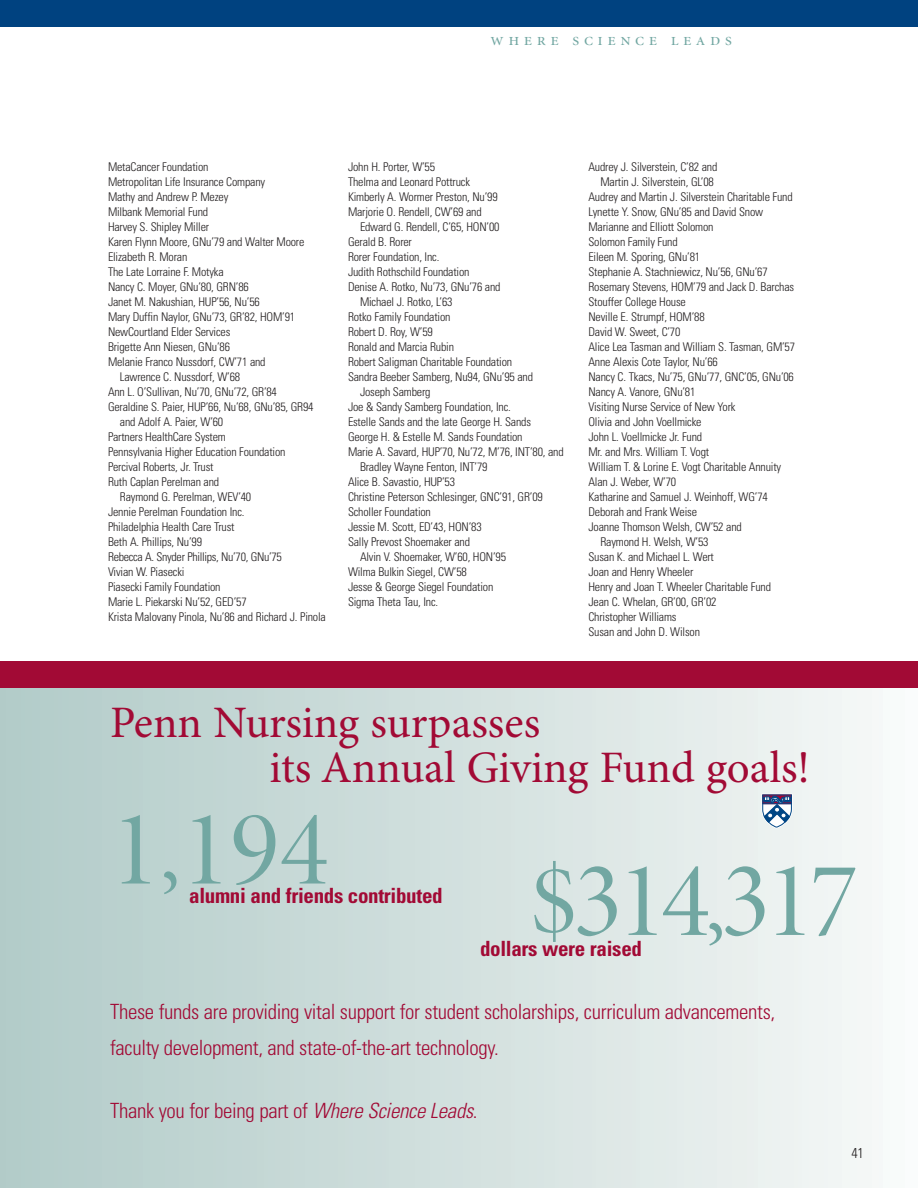
<style>
.page{position:relative;width:918px;height:1188px;background:#fff}
.page>*{position:absolute;margin:0;border:0;box-sizing:border-box;transform-origin:0 0}
.t1{font:108px "Minion Pro Disp";letter-spacing:-.05em;color:#72a7a2}
.t2{font:45px/45px "Minion Pro";color:#a20a35}
.t3{font:300 condensed 21px/36px "Univers";letter-spacing:-.015em;color:#a20a35}
.t4{font:700 condensed 21px "Univers";letter-spacing:-.015em;color:#a20a35}
.t5{font:18px "Minion Exp Display";letter-spacing:.25em;color:#72a7a2}
.t6{font:300 condensed 14.25px "Univers";color:#231f20}
.t7{font:300 condensed 12px/15px "Univers";letter-spacing:-.015em;color:#231f20}
.s1{font-style:italic}
</style>
<div class="page">
<div style="left:0;top:679px;width:918px;height:509px;background:linear-gradient(to right,#b0cac7,#f7f9f8)"></div>
<div style="left:0;top:0;width:918px;height:27px;background:#004280"></div>
<div style="left:0;top:662px;width:918px;height:26px;background:#a20a35"></div>
<svg style="left:761px;top:794px;width:32px;height:34px"></svg>
<h3 class="t5" style="left:491px;top:28px;width:243px">where science leads</h3>
<p class="t7" style="left:108px;top:160px;width:102px">MetaCancer Foundation</p>
<p class="t7" style="left:108px;top:175px;width:159px">Metropolitan Life Insurance Company</p>
<p class="t7" style="left:108px;top:190px;width:122px">Mathy and Andrew P. Mezey</p>
<p class="t7" style="left:108px;top:205px;width:102px">Milbank Memorial Fund</p>
<p class="t7" style="left:108px;top:220px;width:103px">Harvey S. Shipley Miller</p>
<p class="t7" style="left:108px;top:235px;width:198px">Karen Flynn Moore, GNu’79 and Walter Moore</p>
<p class="t7" style="left:108px;top:250px;width:81px">Elizabeth R. Moran</p>
<p class="t7" style="left:108px;top:265px;width:117px">The Late Lorraine F. Motyka</p>
<p class="t7" style="left:108px;top:280px;width:142px">Nancy C. Moyer, GNu’80, GRN’86</p>
<p class="t7" style="left:108px;top:295px;width:153px">Janet M. Nakushian, HUP’56, Nu’56</p>
<p class="t7" style="left:108px;top:310px;width:189px">Mary Duffin Naylor, GNu’73, GR’82, HOM’91</p>
<p class="t7" style="left:108px;top:325px;width:124px">NewCourtland Elder Services</p>
<p class="t7" style="left:108px;top:340px;width:124px">Brigette Ann Niesen, GNu’86</p>
<p class="t7" style="left:108px;top:355px;width:159px">Melanie Franco Nussdorf, CW’71 and</p>
<p class="t7" style="left:120px;top:370px;width:122px">Lawrence C. Nussdorf, W’68</p>
<p class="t7" style="left:108px;top:385px;width:170px">Ann L. O’Sullivan, Nu’70, GNu’72, GR’84</p>
<p class="t7" style="left:108px;top:400px;width:207px">Geraldine S. Paier, HUP’66, Nu’68, GNu’85, GR94</p>
<p class="t7" style="left:120px;top:415px;width:105px">and Adolf A. Paier, W’60</p>
<p class="t7" style="left:108px;top:430px;width:119px">Partners HealthCare System</p>
<p class="t7" style="left:108px;top:445px;width:179px">Pennsylvania Higher Education Foundation</p>
<p class="t7" style="left:108px;top:460px;width:107px">Percival Roberts, Jr. Trust</p>
<p class="t7" style="left:108px;top:475px;width:113px">Ruth Caplan Perelman and</p>
<p class="t7" style="left:120px;top:490px;width:133px">Raymond G. Perelman, WEV’40</p>
<p class="t7" style="left:108px;top:505px;width:138px">Jennie Perelman Foundation Inc.</p>
<p class="t7" style="left:108px;top:520px;width:128px">Philadelphia Health Care Trust</p>
<p class="t7" style="left:108px;top:535px;width:96px">Beth A. Phillips, Nu’99</p>
<p class="t7" style="left:108px;top:550px;width:175px">Rebecca A. Snyder Phillips, Nu’70, GNu’75</p>
<p class="t7" style="left:108px;top:565px;width:78px">Vivian W. Piasecki</p>
<p class="t7" style="left:108px;top:580px;width:114px">Piasecki Family Foundation</p>
<p class="t7" style="left:108px;top:595px;width:140px">Marie L. Piekarski Nu’52, GED’57</p>
<p class="t7" style="left:108px;top:610px;width:219px">Krista Malovany Pinola, Nu’86 and Richard J. Pinola</p>
<p class="t7" style="left:348px;top:161px;width:151px">John H. Porter, W’55<br>Thelma and Leonard Pottruck<br>Kimberly A. Wormer Preston, Nu’99<br>Marjorie O. Rendell, CW’69 and</p>
<p class="t7" style="left:360px;top:221px;width:141px">Edward G. Rendell, C’65, HON’00</p>
<p class="t7" style="left:348px;top:236px;width:65px">Gerald B. Rorer</p>
<p class="t7" style="left:348px;top:251px;width:93px">Rorer Foundation, Inc.</p>
<p class="t7" style="left:348px;top:266px;width:123px">Judith Rothschild Foundation</p>
<p class="t7" style="left:348px;top:281px;width:154px">Denise A. Rotko, Nu’73, GNu’76 and</p>
<p class="t7" style="left:360px;top:296px;width:94px">Michael J. Rotko, L’63</p>
<p class="t7" style="left:348px;top:311px;width:104px">Rotko Family Foundation</p>
<p class="t7" style="left:348px;top:326px;width:86px">Robert D. Roy, W’59</p>
<p class="t7" style="left:348px;top:341px;width:108px">Ronald and Marcia Rubin</p>
<p class="t7" style="left:348px;top:356px;width:166px">Robert Saligman Charitable Foundation</p>
<p class="t7" style="left:348px;top:371px;width:187px">Sandra Beeber Samberg, Nu94, GNu’95 and</p>
<p class="t7" style="left:360px;top:386px;width:72px">Joseph Samberg</p>
<p class="t7" style="left:348px;top:401px;width:164px">Joe &amp; Sandy Samberg Foundation, Inc.</p>
<p class="t7" style="left:348px;top:416px;width:185px">Estelle Sands and the late George H. Sands</p>
<p class="t7" style="left:348px;top:431px;width:176px">George H. &amp; Estelle M. Sands Foundation</p>
<p class="t7" style="left:348px;top:446px;width:217px">Marie A. Savard, HUP’70, Nu’72, M’76, INT’80, and</p>
<p class="t7" style="left:360px;top:461px;width:129px">Bradley Wayne Fenton, INT’79</p>
<p class="t7" style="left:348px;top:476px;width:109px">Alice B. Savastio, HUP’53</p>
<p class="t7" style="left:348px;top:491px;width:196px">Christine Peterson Schlesinger, GNC’91, GR’09</p>
<p class="t7" style="left:348px;top:506px;width:84px">Scholler Foundation</p>
<p class="t7" style="left:348px;top:521px;width:135px">Jessie M. Scott, ED’43, HON’83</p>
<p class="t7" style="left:348px;top:536px;width:124px">Sally Prevost Shoemaker and</p>
<p class="t7" style="left:360px;top:551px;width:148px">Alvin V. Shoemaker, W’60, HON’95</p>
<p class="t7" style="left:348px;top:566px;width:120px">Wilma Bulkin Siegel, CW’58</p>
<p class="t7" style="left:348px;top:581px;width:147px">Jesse &amp; George Siegel Foundation</p>
<p class="t7" style="left:348px;top:596px;width:92px">Sigma Theta Tau, Inc.</p>
<p class="t7" style="left:589px;top:160px;width:130px">Audrey J. Silverstein, C’82 and</p>
<p class="t7" style="left:600px;top:175px;width:115px">Martin J. Silverstein, GL’08</p>
<p class="t7" style="left:589px;top:190px;width:206px">Audrey and Martin J. Silverstein Charitable Fund</p>
<p class="t7" style="left:589px;top:205px;width:176px">Lynette Y. Snow, GNu’85 and David Snow</p>
<p class="t7" style="left:589px;top:220px;width:127px">Marianne and Elliott Solomon</p>
<p class="t7" style="left:589px;top:235px;width:91px">Solomon Family Fund</p>
<p class="t7" style="left:589px;top:250px;width:113px">Eileen M. Sporing, GNu’81</p>
<p class="t7" style="left:589px;top:265px;width:181px">Stephanie A. Stachniewicz, Nu’56, GNu’67</p>
<p class="t7" style="left:589px;top:280px;width:207px">Rosemary Stevens, HOM’79 and Jack D. Barchas</p>
<p class="t7" style="left:589px;top:295px;width:99px">Stouffer College House</p>
<p class="t7" style="left:589px;top:310px;width:118px">Neville E. Strumpf, HOM’88</p>
<p class="t7" style="left:589px;top:325px;width:93px">David W. Sweet, C’70</p>
<p class="t7" style="left:589px;top:340px;width:208px">Alice Lea Tasman and William S. Tasman, GM’57</p>
<p class="t7" style="left:589px;top:355px;width:131px">Anne Alexis Cote Taylor, Nu’66</p>
<p class="t7" style="left:589px;top:370px;width:207px">Nancy C. Tkacs, Nu’75, GNu’77, GNC’05, GNu’06</p>
<p class="t7" style="left:589px;top:385px;width:108px">Nancy A. Vanore, GNu’81</p>
<p class="t7" style="left:589px;top:400px;width:149px">Visiting Nurse Service of New York</p>
<p class="t7" style="left:589px;top:415px;width:115px">Olivia and John Voellmicke</p>
<p class="t7" style="left:589px;top:430px;width:115px">John L. Voellmicke Jr. Fund</p>
<p class="t7" style="left:589px;top:445px;width:122px">Mr. and Mrs. William T. Vogt</p>
<p class="t7" style="left:589px;top:460px;width:194px">William T. &amp; Lorine E. Vogt Charitable Annuity</p>
<p class="t7" style="left:589px;top:475px;width:89px">Alan J. Weber, W’70</p>
<p class="t7" style="left:589px;top:490px;width:181px">Katharine and Samuel J. Weinhoff, WG’74</p>
<p class="t7" style="left:589px;top:505px;width:110px">Deborah and Frank Weise</p>
<p class="t7" style="left:589px;top:520px;width:155px">Joanne Thomson Welsh, CW’52 and</p>
<p class="t7" style="left:600px;top:535px;width:110px">Raymond H. Welsh, W’53</p>
<p class="t7" style="left:589px;top:550px;width:127px">Susan K. and Michael L. Wert</p>
<p class="t7" style="left:589px;top:565px;width:106px">Joan and Henry Wheeler</p>
<p class="t7" style="left:589px;top:580px;width:184px">Henry and Joan T. Wheeler Charitable Fund</p>
<p class="t7" style="left:589px;top:595px;width:130px">Jean C. Whelan, GR’00, GR’02</p>
<p class="t7" style="left:589px;top:610px;width:90px">Christopher Williams</p>
<p class="t7" style="left:589px;top:625px;width:113px">Susan and John D. Wilson</p>
<h2 class="t2" style="left:270px;top:704px;width:542px;text-indent:-159px">Penn Nursing surpasses<br>its Annual Giving Fund goals!</h2>
<h1 class="t1" style="left:110px;top:806px;width:220px">1,194</h1>
<h3 class="t4" style="left:189px;top:888px;width:255px">alumni and friends contributed</h3>
<h1 class="t1" style="left:529px;top:857px;width:330px">$314,317</h1>
<h3 class="t4" style="left:480px;top:941px;width:163px">dollars were raised</h3>
<h3 class="t3" style="left:110px;top:995px;width:667px">These funds are providing vital support for student scholarships, curriculum advancements, faculty development, and state-of-the-art technology.</h3>
<h3 class="t3" style="left:110px;top:1094px;width:369px">Thank you for being part of <span class="s1">Where Science Leads</span>.</h3>
<p class="t6" style="left:852px;top:1148px;width:14px">41</p>
</div>
